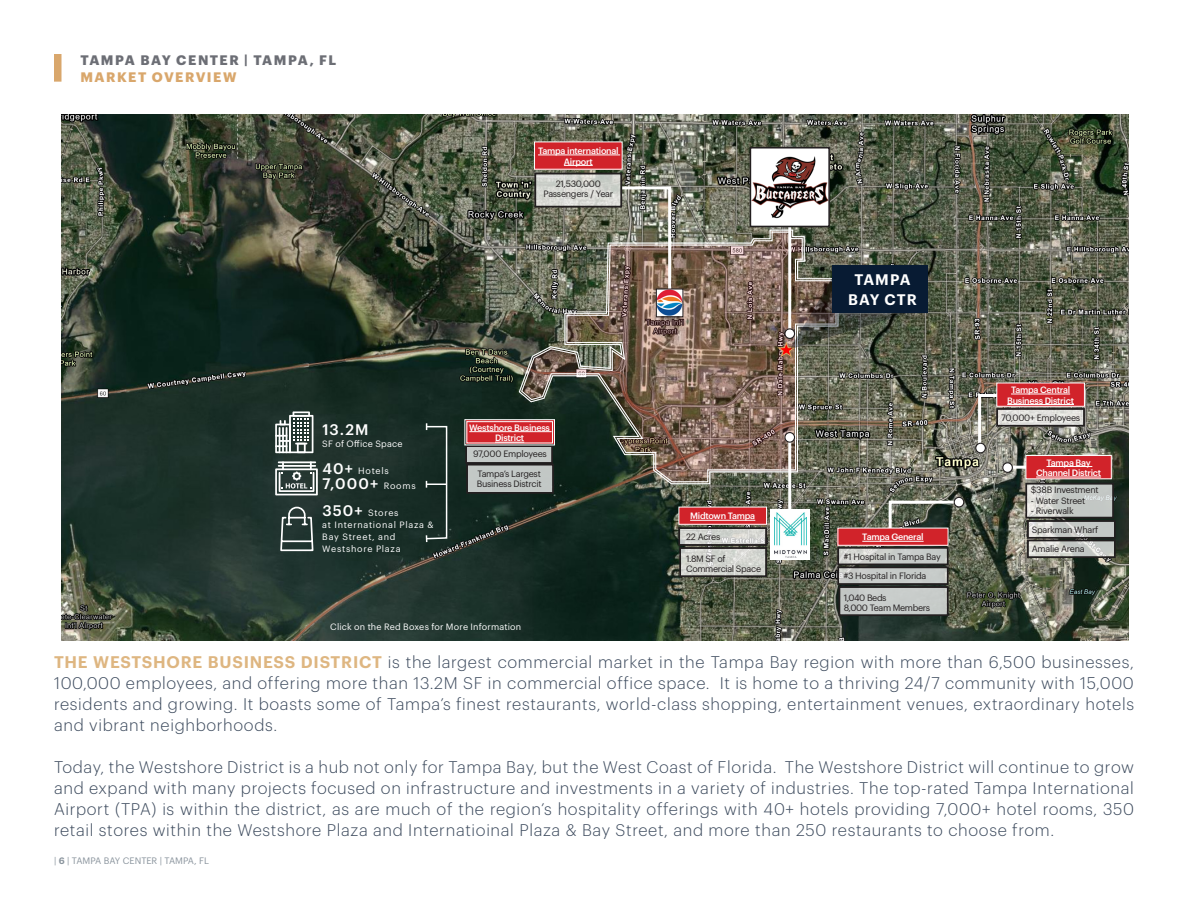
<style>
.page{position:relative;width:1188px;height:918px;background:#fff}
.page>*{position:absolute;margin:0;border:0;box-sizing:border-box;transform-origin:0 0}
.Body{font:300 16.5px/21px "Graphik";letter-spacing:.04em;color:#3b495c;text-align:justify}
.t1{font:500 15px "Graphik";letter-spacing:.075em;color:#fff}
.t2{font:600 15px/19.5px "Graphik";letter-spacing:.06em;color:#fff;text-align:center}
.t3{font:700 13.5px "Graphik";letter-spacing:.105em;color:#6c6e75}
.t4{font:700 13.5px "Graphik";letter-spacing:.105em;color:#d9a76c}
.t5{font:9.15px "Graphik";color:#8a949d}
.t6{font:9px/10.5px "Graphik";letter-spacing:-.03em;color:#231f20}
.t7{font:500 9px/10.5px "Graphik";letter-spacing:-.03em;color:#fff;text-align:center}
.t8{font:9px/12px "Graphik";letter-spacing:.065em;color:#fff}
.t9{font:9px "Graphik";letter-spacing:.02em;color:#fff}
.t10{font:9px "Graphik";letter-spacing:.025em;color:#fff}
.s1{font-weight:500;font-size:15px}
.s2{font-weight:400;font-size:9px}
.s3{font-weight:600;color:#deb681}
.s4{font-weight:600}
</style>
<div class="page">
<div style="left:54px;top:54px;width:8px;height:28px;background:#d9a76c"></div>
<img style="left:62px;top:115px;width:1067px;height:525px">
<svg style="left:518px;top:229px;width:321px;height:256px;background:#606656"></svg>
<img style="left:521px;top:231px;width:316px;height:252px">
<div style="left:954px;top:497px;width:10px;height:10px;background:#fff;border-radius:50%"></div>
<div style="left:954px;top:497px;width:10px;height:10px;border:1px solid #231f20;border-radius:50%"></div>
<img style="left:619px;top:185px;width:54px;height:127px">
<svg style="left:538px;top:176px;width:81px;height:28px;background:#d6d8d2"></svg>
<div style="left:535px;top:173px;width:87px;height:34px;border:2px solid #231f20"></div>
<img style="left:658px;top:291px;width:23px;height:24px">
<div style="left:656px;top:289px;width:27px;height:28px;border:1px solid #231f20"></div>
<div style="left:466px;top:446px;width:86px;height:17px;background:#c4c9c7"></div>
<div style="left:465px;top:445px;width:88px;height:19px;border:2px solid #231f20"></div>
<div style="left:467px;top:465px;width:86px;height:28px;background:#c3c8c6"></div>
<div style="left:466px;top:464px;width:88px;height:30px;border:2px solid #231f20"></div>
<svg style="left:464px;top:419px;width:91px;height:27px;background:#cc494e"></svg>
<div style="left:466px;top:421px;width:87px;height:22px;border:1px solid #fff"></div>
<svg style="left:275px;top:411px;width:38px;height:42px"></svg>
<svg style="left:275px;top:461px;width:43px;height:34px"></svg>
<svg style="left:279px;top:506px;width:35px;height:46px;background:#505f5c"></svg>
<svg style="left:425px;top:423px;width:23px;height:119px;background:#2e403a"></svg>
<hr style="left:788px;top:437px;width:3px;height:77px;background:#fff">
<div style="left:785px;top:433px;width:10px;height:9px;background:#fff;border-radius:50%"></div>
<div style="left:784px;top:432px;width:11px;height:11px;border:1px solid #231f20;border-radius:50%"></div>
<div style="left:771px;top:509px;width:39px;height:51px;background:#fff"></div>
<img style="left:775px;top:512px;width:32px;height:46px">
<svg style="left:682px;top:530px;width:82px;height:13px"></svg>
<div style="left:679px;top:527px;width:88px;height:19px;border:2px solid #231f20"></div>
<svg style="left:682px;top:550px;width:82px;height:24px;background:#d4d6d1"></svg>
<div style="left:679px;top:547px;width:88px;height:30px;border:2px solid #231f20"></div>
<svg style="left:1046px;top:411px;width:36px;height:12px"></svg>
<div style="left:996px;top:408px;width:89px;height:18px;border:2px solid #231f20"></div>
<svg style="left:1030px;top:523px;width:83px;height:12px"></svg>
<div style="left:1027px;top:520px;width:89px;height:18px;border:2px solid #231f20"></div>
<svg style="left:1029px;top:486px;width:82px;height:29px;background:#cccfcc"></svg>
<div style="left:1026px;top:483px;width:88px;height:35px;border:2px solid #231f20"></div>
<svg style="left:1030px;top:543px;width:83px;height:12px"></svg>
<div style="left:1027px;top:540px;width:89px;height:18px;border:2px solid #231f20"></div>
<div style="left:679px;top:507px;width:88px;height:17px;background:#d1232a"></div>
<hr style="left:690px;top:520px;width:65px;height:1px;background:#fff">
<div style="left:679px;top:507px;width:88px;height:18px;border:1px solid #fff"></div>
<div style="left:535px;top:142px;width:87px;height:27px;background:#d1232a"></div>
<hr style="left:538px;top:155px;width:82px;height:1px;background:#fff">
<svg style="left:564px;top:165px;width:29px;height:1px"></svg>
<svg style="left:841px;top:550px;width:104px;height:12px"></svg>
<div style="left:838px;top:547px;width:110px;height:18px;border:2px solid #231f20"></div>
<div style="left:839px;top:587px;width:109px;height:28px;background:#c8ccca"></div>
<div style="left:839px;top:586px;width:109px;height:30px;border:2px solid #231f20"></div>
<div style="left:838px;top:567px;width:110px;height:17px;background:#c7cbc9"></div>
<div style="left:838px;top:567px;width:110px;height:18px;border:2px solid #231f20"></div>
<img style="left:778px;top:267px;width:141px;height:89px">
<div style="left:832px;top:265px;width:95px;height:48px;background:#081b33"></div>
<svg style="left:887px;top:499px;width:70px;height:33px;background:#626a5f"></svg>
<div style="left:838px;top:528px;width:110px;height:17px;background:#d1232a"></div>
<hr style="left:862px;top:541px;width:62px;height:1px;background:#fff">
<div style="left:838px;top:528px;width:110px;height:18px;border:1px solid #fff"></div>
<svg style="left:977px;top:393px;width:69px;height:58px;background:#939389"></svg>
<div style="left:997px;top:383px;width:87px;height:23px;background:#d1232a"></div>
<hr style="left:1011px;top:394px;width:59px;height:1px;background:#fff">
<hr style="left:1007px;top:404px;width:67px;height:1px;background:#fff">
<div style="left:996px;top:383px;width:89px;height:24px;border:1px solid #fff"></div>
<div style="left:976px;top:443px;width:9px;height:10px;background:#fff;border-radius:50%"></div>
<div style="left:975px;top:443px;width:11px;height:10px;border:1px solid #231f20;border-radius:50%"></div>
<hr style="left:1008px;top:466px;width:77px;height:3px;background:#fff">
<div style="left:1026px;top:456px;width:85px;height:23px;background:#d1232a"></div>
<hr style="left:1047px;top:466px;width:45px;height:1px;background:#fff">
<div style="left:1026px;top:455px;width:86px;height:24px;border:1px solid #fff"></div>
<div style="left:1003px;top:463px;width:9px;height:9px;background:#fff;border-radius:50%"></div>
<div style="left:1002px;top:462px;width:11px;height:11px;border:1px solid #231f20;border-radius:50%"></div>
<hr style="left:788px;top:194px;width:3px;height:140px;background:#fff">
<div style="left:785px;top:329px;width:10px;height:9px;background:#fff;border-radius:50%"></div>
<div style="left:784px;top:328px;width:11px;height:11px;border:1px solid #231f20;border-radius:50%"></div>
<img style="left:753px;top:150px;width:74px;height:74px">
<div style="left:750px;top:147px;width:80px;height:80px;border:2px solid #231f20"></div>
<p class="t3" style="left:80px;top:50px;width:257px">TAMPA BAY CENTER | TAMPA, FL</p>
<p class="t4" style="left:80px;top:66px;width:158px">MARKET OVERVIEW</p>
<p class="t7" style="left:538px;top:145px;width:82px">Tampa international<br>Airport</p>
<p class="t6" style="left:543px;top:178px;width:71px;text-align:center">21,530,000<br>Passengers / Year</p>
<p class="t1" style="left:322px;top:418px;width:48px">13.2M</p>
<p class="t10" style="left:322px;top:437px;width:82px">SF of Office Space</p>
<p class="t8" style="left:322px;top:464px;width:68px"><span class="s1">40+</span> Hotels</p>
<p class="t1" style="left:322px;top:472px;width:95px">7,000+ <span class="s2">Rooms</span></p>
<p class="t8" style="left:322px;top:506px;width:113px"><span class="s1">350+</span> Stores<br>at International Plaza &amp;<br>Bay Street, and</p>
<p class="t8" style="left:322px;top:542px;width:80px">Westshore Plaza</p>
<p class="t7" style="left:469px;top:421px;width:82px">Westshore Business<br>District</p>
<p class="t6" style="left:473px;top:448px;width:75px">97,000 Employees</p>
<p class="t6" style="left:477px;top:467px;width:66px">Tampa’s Largest<br>Business Distrcit</p>
<p class="t9" style="left:330px;top:620px;width:192px">Click on the Red Boxes for More Information</p>
<p class="t7" style="left:690px;top:510px;width:67px">Midtown Tampa</p>
<p class="t6" style="left:686px;top:531px;width:36px">22 Acres</p>
<p class="t6" style="left:686px;top:552px;width:77px">1.8M SF of<br>Commercial Space</p>
<p class="t2" style="left:848px;top:269px;width:70px">TAMPA<br>BAY CTR</p>
<p class="t7" style="left:862px;top:531px;width:63px">Tampa General</p>
<p class="t6" style="left:844px;top:550px;width:99px">#1 Hospital in Tampa Bay</p>
<p class="t6" style="left:844px;top:591px;width:88px">1,040 Beds<br>8,000 Team Members</p>
<p class="t6" style="left:844px;top:570px;width:84px">#3 Hospital in Florida</p>
<p class="t7" style="left:1007px;top:384px;width:68px">Tampa Central<br>Business District</p>
<p class="t6" style="left:1001px;top:411px;width:81px">70,000+ Employees</p>
<p class="t7" style="left:1036px;top:456px;width:66px">Tampa Bay<br>Channel District</p>
<p class="t6" style="left:1031px;top:484px;width:69px">$38B Investment</p>
<p class="t6" style="left:1031px;top:494px;width:56px">- Water Street</p>
<p class="t6" style="left:1031px;top:505px;width:44px">- Riverwalk</p>
<p class="t6" style="left:1032px;top:543px;width:54px">Amalie Arena</p>
<p class="t6" style="left:1032px;top:523px;width:68px">Sparkman Wharf</p>
<p class="Body" style="left:54px;top:650px;width:1082px"><span class="s3">THE WESTSHORE BUSINESS DISTRICT</span> is the largest commercial market in the Tampa Bay region with more than 6,500 businesses, 100,000 employees, and offering more than 13.2M SF in commercial office space. It is home to a thriving 24/7 community with 15,000 residents and growing. It boasts some of Tampa’s finest restaurants, world-class shopping, entertainment venues, extraordinary hotels and vibrant neighborhoods.</p>
<p class="Body" style="left:54px;top:755px;width:1082px">Today, the Westshore District is a hub not only for Tampa Bay, but the West Coast of Florida. The Westshore District will continue to grow and expand with many projects focused on infrastructure and investments in a variety of industries. The top-rated Tampa International Airport (TPA) is within the district, as are much of the region’s hospitality offerings with 40+ hotels providing 7,000+ hotel rooms, 350 retail stores within the Westshore Plaza and Internatioinal Plaza &amp; Bay Street, and more than 250 restaurants to choose from.</p>
<p class="t5" style="left:54px;top:854px;width:157px">| <span class="s4">6</span> | TAMPA BAY CENTER | TAMPA, FL</p>
</div>
